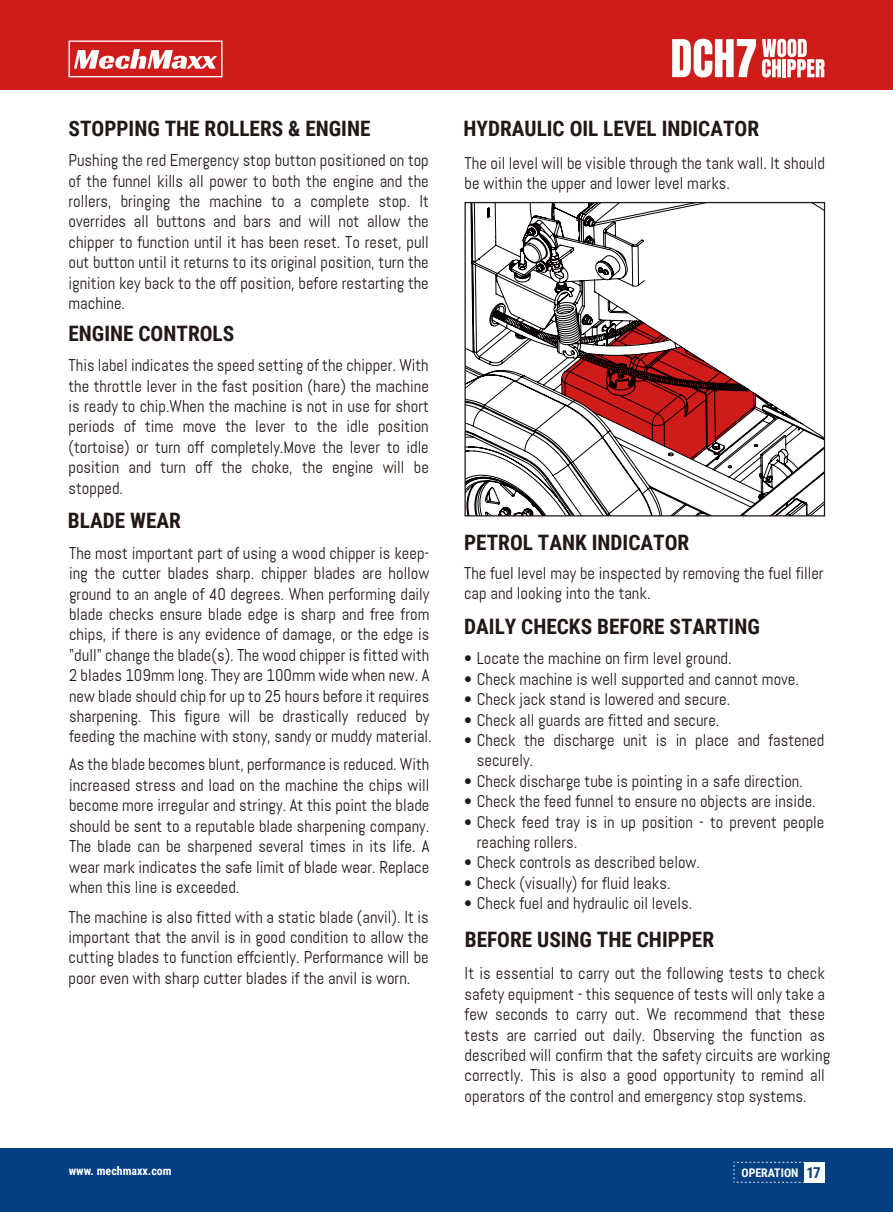
<style>
.page{position:relative;width:893px;height:1212px;background:#fff}
.page>*{position:absolute;margin:0;border:0;box-sizing:border-box;transform-origin:0 0}
.t1{font:700 21.3px "Roboto Condensed";color:#221815}
.t2{font:16.95px/20.4px "Abel";color:#221815}
.t3{font:700 11.85px "Roboto Condensed";color:#fff}
.s1{font-size:15px;color:#033f81}
</style>
<div class="page">
<div style="left:0;top:1148px;width:893px;height:64px;background:#033f81"></div>
<div style="left:804px;top:1162px;width:20px;height:20px;background:#fff"></div>
<svg style="left:734px;top:1162px;width:70px;height:20px"></svg>
<div style="left:0;top:0;width:893px;height:89px;background:#cf1c1b"></div>
<svg style="left:69px;top:41px;width:154px;height:36px"></svg>
<svg style="left:762px;top:39px;width:63px;height:38px"></svg>
<svg style="left:672px;top:39px;width:84px;height:38px"></svg>
<svg style="left:466px;top:204px;width:357px;height:310px"></svg>
<div style="left:464px;top:202px;width:361px;height:314px;border:1px solid #221815"></div>
<p class="t1" style="left:69px;top:113px;width:303px">STOPPING THE ROLLERS &amp; ENGINE</p>
<p class="t2" style="left:69px;top:150px;width:362px;text-align:justify">Pushing the red Emergency stop button positioned on top of the funnel kills all power to both the engine and the rollers, bringing the machine to a complete stop. It overrides all buttons and bars and will not allow the chipper to function until it has been reset. To reset, pull out button until it returns to its original position, turn the ignition key back to the off position, before restarting the machine.</p>
<p class="t1" style="left:69px;top:319px;width:167px">ENGINE CONTROLS</p>
<p class="t2" style="left:69px;top:355px;width:362px;text-align:justify">This label indicates the speed setting of the chipper. With the throttle lever in the fast position (hare) the machine is ready to chip.When the machine is not in use for short periods of time move the lever to the idle position (tortoise) or turn off completely.Move the lever to idle position and turn off the choke, the engine will be stopped.</p>
<p class="t1" style="left:68px;top:506px;width:114px">BLADE WEAR</p>
<p class="t2" style="left:69px;top:543px;width:364px">The most important part of using a wood chipper is keep&shy;ing the cutter blades sharp. chipper blades are hollow ground to an angle of 40 degrees. When performing daily blade checks ensure blade edge is sharp and free from chips, if there is any evidence of damage, or the edge is "dull" change the blade(s). The wood chipper is fitted with 2 blades 109mm long. They are 100mm wide when new. A new blade should chip for up to 25 hours before it requires sharpening. This figure will be drastically reduced by feeding the machine with stony, sandy or muddy material.</p>
<p class="t2" style="left:69px;top:754px;width:362px;text-align:justify">As the blade becomes blunt, performance is reduced. With increased stress and load on the machine the chips will become more irregular and stringy. At this point the blade should be sent to a reputable blade sharpening company.<br>The blade can be sharpened several times in its life. A wear mark indicates the safe limit of blade wear. Replace when this line is exceeded.</p>
<p class="t2" style="left:69px;top:906px;width:362px;text-align:justify">The machine is also fitted with a static blade (anvil). It is important that the anvil is in good condition to allow the cutting blades to function effciently. Performance will be poor even with sharp cutter blades if the anvil is worn.</p>
<p class="t1" style="left:463px;top:113px;width:297px">HYDRAULIC OIL LEVEL INDICATOR</p>
<p class="t2" style="left:465px;top:153px;width:362px">The oil level will be visible through the tank wall. It should be within the upper and lower level marks.</p>
<p class="t1" style="left:464px;top:528px;width:227px">PETROL TANK INDICATOR</p>
<p class="t2" style="left:464px;top:562px;width:361px">The fuel level may be inspected by removing the fuel filler cap and looking into the tank.</p>
<p class="t1" style="left:464px;top:611px;width:297px">DAILY CHECKS BEFORE STARTING</p>
<p class="t2" style="left:464px;top:648px;width:269px">• Locate the machine on firm level ground.</p>
<p class="t2" style="left:464px;top:669px;width:336px">• Check machine is well supported and cannot move.</p>
<p class="t2" style="left:464px;top:689px;width:268px">• Check jack stand is lowered and secure.</p>
<p class="t2" style="left:464px;top:709px;width:257px">• Check all guards are fitted and secure.</p>
<p class="t2" style="left:477px;top:730px;width:349px;text-indent:-13px">• Check the discharge unit is in place and fastened securely.</p>
<p class="t2" style="left:464px;top:771px;width:340px">• Check discharge tube is pointing in a safe direction.</p>
<p class="t2" style="left:464px;top:791px;width:353px">• Check the feed funnel to ensure no objects are inside.</p>
<p class="t2" style="left:477px;top:811px;width:349px;text-indent:-13px">• Check feed tray is in up position - to prevent people reaching rollers.</p>
<p class="t2" style="left:464px;top:852px;width:237px">• Check controls as described below.</p>
<p class="t2" style="left:464px;top:873px;width:208px">• Check (visually) for fluid leaks.</p>
<p class="t2" style="left:464px;top:893px;width:230px">• Check fuel and hydraulic oil levels.</p>
<p class="t1" style="left:465px;top:924px;width:251px">BEFORE USING THE CHIPPER</p>
<p class="t2" style="left:465px;top:963px;width:367px">It is essential to carry out the following tests to check safety equipment - this sequence of tests will only take a few seconds to carry out. We recommend that these tests are carried out daily. Observing the function as described will confirm that the safety circuits are working correctly. This is also a good opportunity to remind all operators of the control and emergency stop systems.</p>
<p class="t3" style="left:69px;top:1163px;width:104px">www. mechmaxx.com</p>
<p class="t3" style="left:741px;top:1164px;width:81px">OPERATION <span class="s1">17</span></p>
</div>
